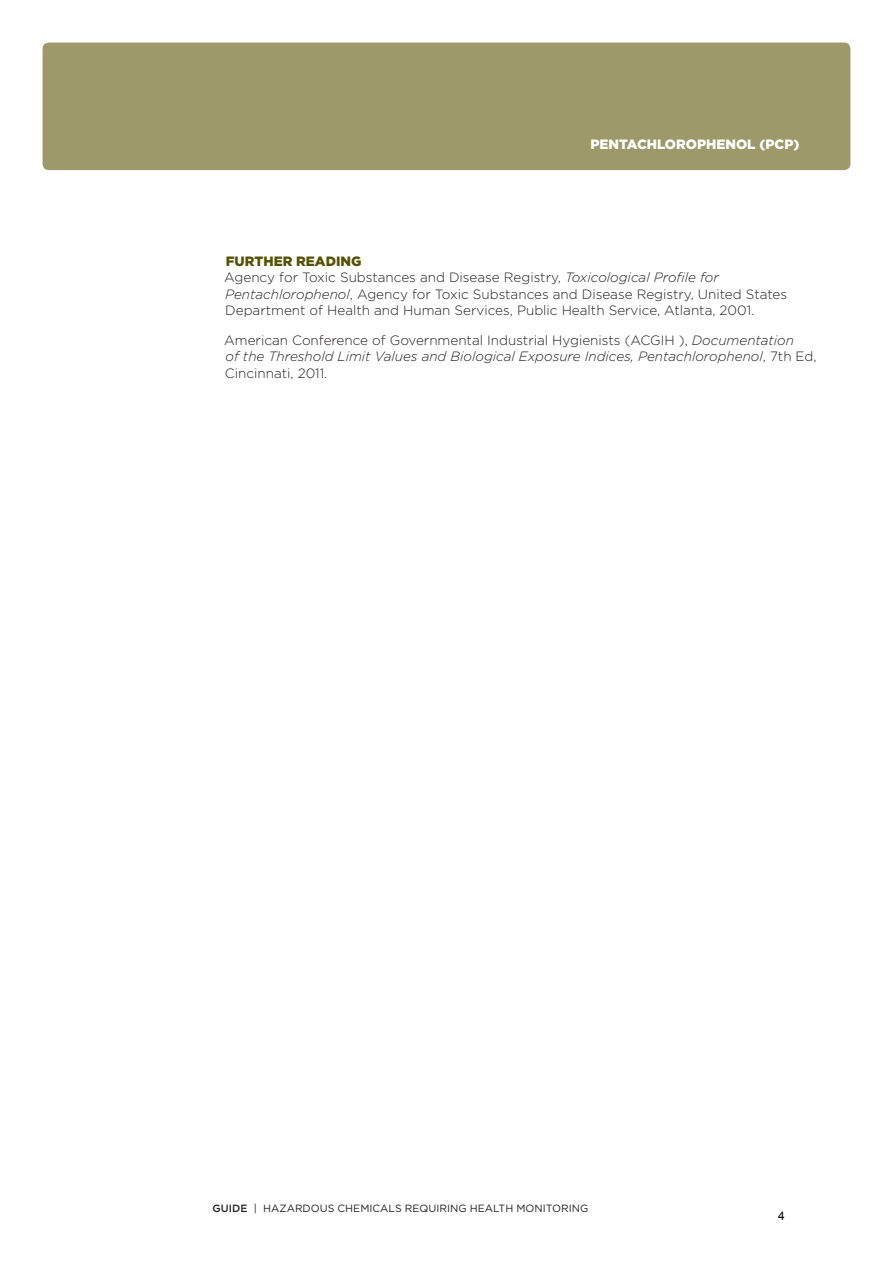
<style>
.page{position:relative;width:893px;height:1263px;background:#fff}
.page>*{position:absolute;margin:0;border:0;box-sizing:border-box;transform-origin:0 0}
.Body_copy{font:300 13.5px/16.5px "Gotham";color:#231f20}
.Body_copy-2{font:italic 300 13.5px/16.5px "Gotham";color:#231f20}
.Running_header{font:900 13.5px "Gotham";color:#fff}
.Header_3{font:900 13.5px "Gotham";color:#545103}
.t1{font:12px "Arial";color:#000}
.t2{font:10.5px "Gotham";color:#231f20}
.s1{font-style:italic}
.s2{font-style:normal}
.s3{font-weight:500}
</style>
<div class="page">
<div style="left:43px;top:43px;width:807px;height:127px;background:#9e996a;border-radius:6px"></div>
<p class="Running_header" style="left:590px;top:136px;width:210px">PENTACHLOROPHENOL (PCP)</p>
<p class="Header_3" style="left:226px;top:253px;width:137px">FURTHER READING</p>
<p class="Body_copy" style="left:224px;top:269px;width:564px">Agency for Toxic Substances and Disease Registry, <span class="s1">Toxicological Profile for<br>Pentachlorophenol</span>, Agency for Toxic Substances and Disease Registry, United States<br>Department of Health and Human Services, Public Health Service, Atlanta, 2001.</p>
<p class="Body_copy-2" style="left:224px;top:332px;width:594px"><span class="s2">American Conference of Governmental Industrial Hygienists (ACGIH ),</span> Documentation<br>of the Threshold Limit Values and Biological Exposure Indices, Pentachlorophenol<span class="s2">, 7th Ed,<br>Cincinnati, 2011.</span></p>
<p class="t2" style="left:213px;top:1202px;width:377px"><span class="s3">GUIDE</span> | HAZARDOUS CHEMICALS REQUIRING HEALTH MONITORING</p>
<p class="t1" style="left:778px;top:1207px;width:8px">4</p>
</div>
